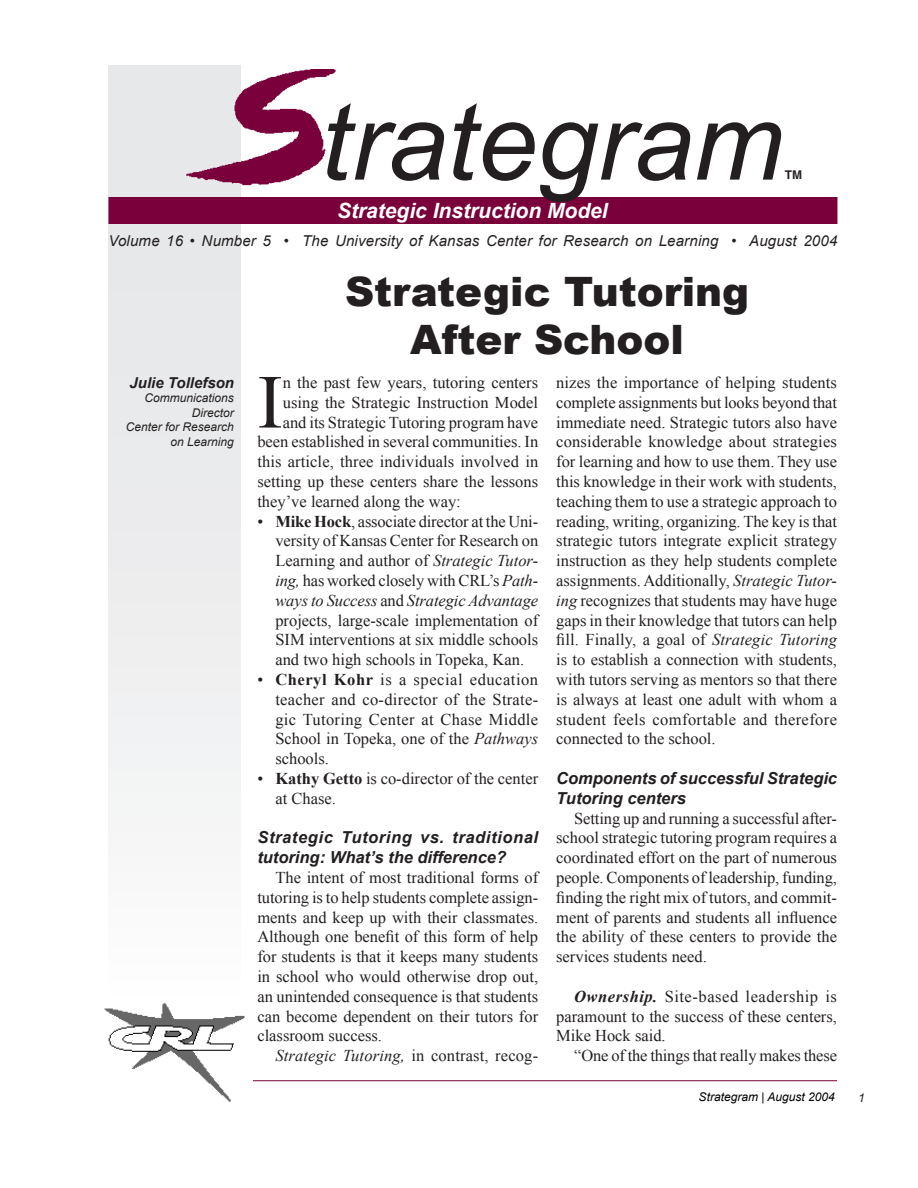
<style>
.page{position:relative;width:918px;height:1188px;background:#fff}
.page>*{position:absolute;margin:0;border:0;box-sizing:border-box;transform-origin:0 0}
.t1{font:italic 108px "Arial";color:#231f20}
.t2{font:76.35px "Times New Roman";color:#231f20}
.t3{font:900 40.5px/48.6px "Arial";color:#231f20;text-align:center}
.t4{font:italic 700 21px "Arial";color:#fff}
.t5{font:16.5px/19.8px "Times New Roman";color:#231f20;text-align:justify}
.t6{font:italic 700 16.5px/19.8px "Arial";letter-spacing:.035em;color:#231f20}
.t7{font:italic 700 16.5px/19.8px "Arial";color:#231f20}
.t8{font:italic 16.5px "Times New Roman";letter-spacing:.01em;color:#231f20}
.t9{font:italic 15px "Arial";letter-spacing:.01em;color:#231f20}
.t10{font:italic 700 15px "Arial";color:#231f20}
.t11{font:italic 12px/14.4px "Arial";color:#231f20;text-align:right}
.t12{font:italic 12px "Arial";color:#000}
.t13{font:700 12px "Helvetica";color:#231f20}
.s1{font-weight:700}
.s2{font-style:italic}
.s3{font-style:normal}
.s4{font-weight:700;font-style:italic}
</style>
<div class="page">
<hr style="left:106px;top:1080px;width:731px;height:1px;background:#7a003b">
<div style="left:109px;top:65px;width:131px;height:940px;background:linear-gradient(to bottom,#e2e3e5,#f9f9fa)"></div>
<div style="left:109px;top:198px;width:728px;height:25px;background:#7a003b"></div>
<div style="left:108px;top:197px;width:729px;height:27px;border:2px solid #7a003b"></div>
<img style="left:187px;top:65px;width:161px;height:135px">
<img style="left:104px;top:1001px;width:149px;height:101px">
<h1 class="t1" style="left:321px;top:82px;width:464px">trategram</h1>
<p class="t13" style="left:785px;top:170px;width:19px">TM</p>
<p class="t4" style="left:337px;top:199px;width:272px">Strategic Instruction Model</p>
<p class="t9" style="left:108px;top:233px;width:730px">Volume 16 • Number 5 • The University of Kansas Center for Research on Learning • August 2004</p>
<p class="t10" style="left:130px;top:374px;width:106px">Julie Tollefson</p>
<p class="t11" style="left:126px;top:391px;width:110px">Communications<br>Director<br>Center for Research on Learning</p>
<h3 class="t3" style="left:345px;top:265px;width:406px">Strategic Tutoring<br>After School</h3>
<h2 class="t2" style="left:257px;top:360px;width:27px">I</h2>
<p class="t5" style="left:283px;top:372px;width:257px">n the past few years, tutoring centers</p>
<p class="t5" style="left:283px;top:392px;width:257px">using the Strategic Instruction Model</p>
<p class="t5" style="left:283px;top:412px;width:257px">and its Strategic Tutoring program have</p>
<p class="t5" style="left:257px;top:432px;width:282px">been established in several communities. In</p>
<p class="t5" style="left:257px;top:452px;width:282px">this article, three individuals involved in</p>
<p class="t5" style="left:257px;top:471px;width:282px">setting up these centers share the lessons</p>
<p class="t5" style="left:257px;top:491px;width:205px">they’ve learned along the way:</p>
<p class="t5" style="left:275px;top:511px;width:264px;text-indent:-18px">• <span class="s1">Mike Hock</span>, associate director at the Uni&shy;versity of Kansas Center for Research on Learning and author of <span class="s2">Strategic Tutor&shy;ing,</span> has worked closely with CRL’s <span class="s2">Path&shy;ways to Success</span> and <span class="s2">Strategic Advantage </span>projects, large-scale implementation of SIM interventions at six middle schools and two high schools in Topeka, Kan.</p>
<p class="t5" style="left:275px;top:669px;width:264px;text-indent:-18px">• <span class="s1">Cheryl Kohr</span> is a special education teacher and co-director of the Strate&shy;gic Tutoring Center at Chase Middle School in Topeka, one of the <span class="s2">Pathways </span>schools.</p>
<p class="t5" style="left:275px;top:768px;width:264px;text-indent:-18px">• <span class="s1">Kathy Getto</span> is co-director of the center at Chase.</p>
<p class="t6" style="left:257px;top:828px;width:282px">Strategic Tutoring vs. traditional tutoring: What’s the difference?</p>
<p class="t5" style="left:257px;top:867px;width:282px;text-indent:18px">The intent of most traditional forms of tutoring is to help students complete assign&shy;ments and keep up with their classmates.<br>Although one benefit of this form of help for students is that it keeps many students in school who would otherwise drop out, an unintended consequence is that students can become dependent on their tutors for classroom success.</p>
<p class="t8" style="left:275px;top:1046px;width:264px">Strategic Tutoring, <span class="s3">in contrast, recog-</span></p>
<p class="t5" style="left:556px;top:372px;width:282px">nizes the importance of helping students complete assignments but looks beyond that immediate need. Strategic tutors also have considerable knowledge about strategies for learning and how to use them. They use this knowledge in their work with students, teaching them to use a strategic approach to reading, writing, organizing. The key is that strategic tutors integrate explicit strategy instruction as they help students complete assignments. Additionally, <span class="s2">Strategic Tutor&shy;ing</span> recognizes that students may have huge gaps in their knowledge that tutors can help fill. Finally, a goal of <span class="s2">Strategic Tutoring </span>is to establish a connection with students, with tutors serving as mentors so that there is always at least one adult with whom a student feels comfortable and therefore connected to the school.</p>
<p class="t7" style="left:556px;top:768px;width:282px">Components of successful Strategic<br>Tutoring centers</p>
<p class="t5" style="left:556px;top:808px;width:282px;text-indent:18px">Setting up and running a successful after&shy;school strategic tutoring program requires a coordinated effort on the part of numerous people. Components of leadership, funding, finding the right mix of tutors, and commit&shy;ment of parents and students all influence the ability of these centers to provide the services students need.</p>
<p class="t5" style="left:556px;top:986px;width:282px;text-indent:18px"><span class="s4">Ownership.</span> Site-based leadership is paramount to the success of these centers, Mike Hock said.</p>
<p class="t5" style="left:574px;top:1046px;width:264px">“One of the things that really makes these</p>
<p class="t12" style="left:699px;top:1091px;width:138px">Strategram | August 2004</p>
<p class="t11" style="left:858px;top:1090px;width:8px">1</p>
</div>
